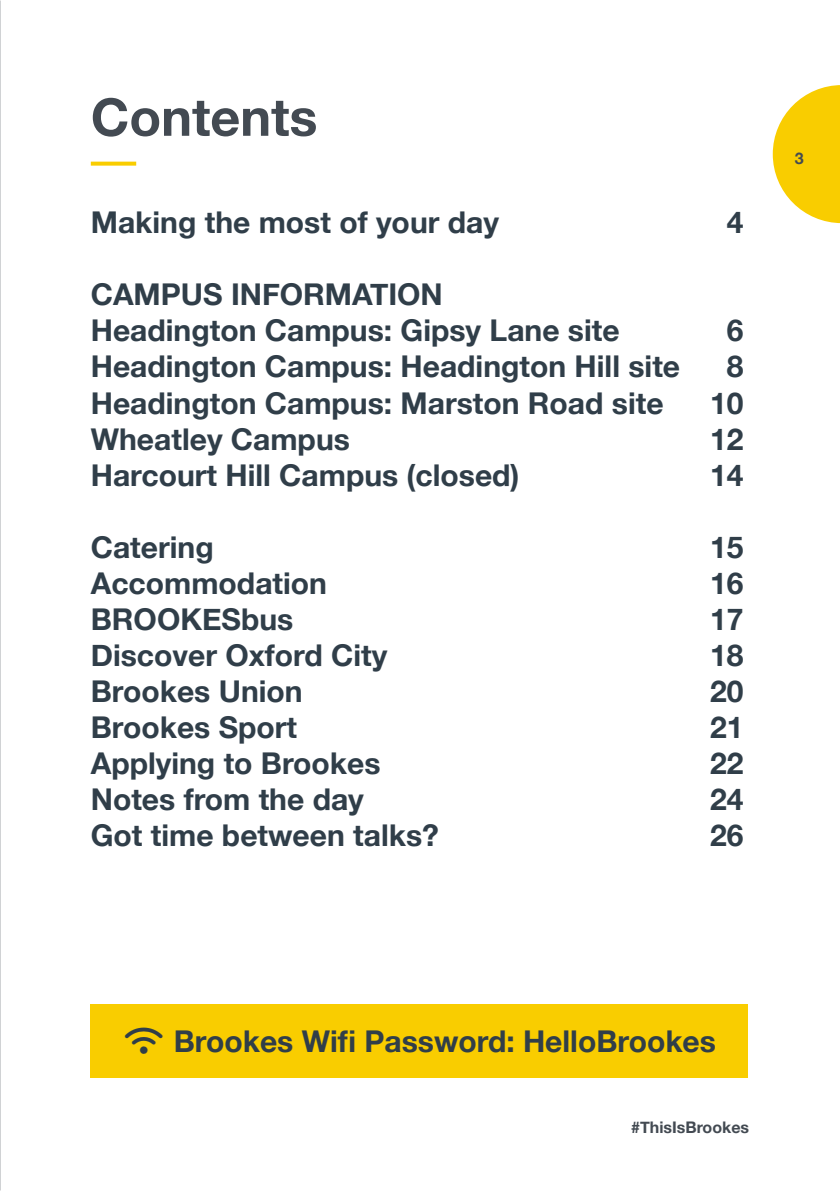
<style>
.page{position:relative;width:840px;height:1191px;background:#fff}
.page>*{position:absolute;margin:0;border:0;box-sizing:border-box;transform-origin:0 0}
.t1{font:700 52px "Helvetica Neue";color:#434a52}
.t2{font:700 30px "Helvetica Neue";color:#303e49}
.t3{font:700 16px "Helvetica Neue";color:#434a52}
</style>
<div class="page">
<svg style="left:91px;top:162px;width:45px;height:4px"></svg>
<svg style="left:772px;top:85px;width:67px;height:138px"></svg>
<div style="left:91px;top:1003px;width:656px;height:74px;background:#f9cd00"></div>
<p class="t1" style="left:91px;top:76px;width:228px">Contents</p>
<p class="t2" style="left:91px;top:199px;width:409px">Making the most of your day</p>
<p class="t2" style="left:726px;top:199px;width:18px">4</p>
<p class="t2" style="left:91px;top:271px;width:353px">CAMPUS INFORMATION</p>
<p class="t2" style="left:91px;top:307px;width:530px">Headington Campus: Gipsy Lane site</p>
<p class="t2" style="left:726px;top:307px;width:18px">6</p>
<p class="t2" style="left:91px;top:343px;width:590px">Headington Campus: Headington Hill site</p>
<p class="t2" style="left:726px;top:343px;width:18px">8</p>
<p class="t2" style="left:91px;top:379px;width:574px">Headington Campus: Marston Road site</p>
<p class="t2" style="left:709px;top:379px;width:35px">10</p>
<p class="t2" style="left:91px;top:415px;width:260px">Wheatley Campus</p>
<p class="t2" style="left:709px;top:415px;width:35px">12</p>
<p class="t2" style="left:91px;top:451px;width:430px">Harcourt Hill Campus (closed)</p>
<p class="t2" style="left:709px;top:451px;width:35px">14</p>
<p class="t2" style="left:91px;top:523px;width:124px">Catering</p>
<p class="t2" style="left:709px;top:523px;width:35px">15</p>
<p class="t2" style="left:91px;top:559px;width:237px">Accommodation</p>
<p class="t2" style="left:709px;top:559px;width:35px">16</p>
<p class="t2" style="left:91px;top:595px;width:204px">BROOKESbus</p>
<p class="t2" style="left:709px;top:595px;width:35px">17</p>
<p class="t2" style="left:91px;top:631px;width:298px">Discover Oxford City</p>
<p class="t2" style="left:709px;top:631px;width:35px">18</p>
<p class="t2" style="left:91px;top:667px;width:213px">Brookes Union</p>
<p class="t2" style="left:709px;top:667px;width:35px">20</p>
<p class="t2" style="left:91px;top:703px;width:208px">Brookes Sport</p>
<p class="t2" style="left:709px;top:703px;width:35px">21</p>
<p class="t2" style="left:91px;top:739px;width:291px">Applying to Brookes</p>
<p class="t2" style="left:709px;top:739px;width:35px">22</p>
<p class="t2" style="left:91px;top:775px;width:274px">Notes from the day</p>
<p class="t2" style="left:709px;top:775px;width:35px">24</p>
<p class="t2" style="left:91px;top:811px;width:349px">Got time between talks?</p>
<p class="t2" style="left:709px;top:811px;width:35px">26</p>
<p class="t3" style="left:794px;top:146px;width:10px">3</p>
<p class="t2" style="left:174px;top:1017px;width:543px">Brookes Wifi Password: HelloBrookes</p>
<p class="t3" style="left:630px;top:1114px;width:119px">#ThisIsBrookes</p>
</div>
